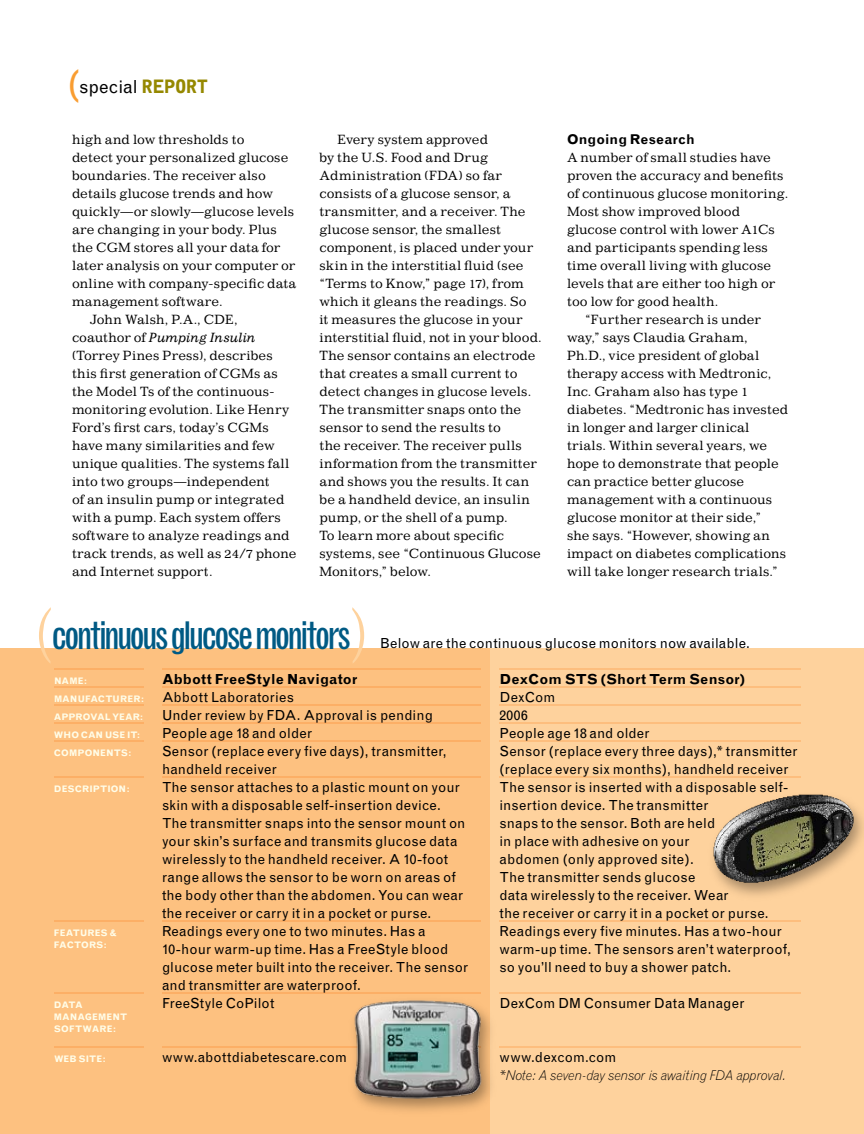
<style>
.page{position:relative;width:864px;height:1134px;background:#fff}
.page>*{position:absolute;margin:0;border:0;box-sizing:border-box;transform-origin:0 0}
.t1{font:condensed 37.5px "Grotesque";letter-spacing:-.08em;color:#005a84}
.t2{font:18px "Grotesque";color:#000}
.t3{font:13.8px/18px "Grotesque";letter-spacing:.01em;color:#000}
.t4{font:700 13.8px "Grotesque";color:#000}
.t5{font:italic 300 13.5px "Grotesque";letter-spacing:-.025em;color:#000}
.t6{font:700 13.5px "Grotesque";color:#000}
.t7{font:12.75px/18px "Impressum";letter-spacing:.005em;color:#000}
.t8{font:italic 12.75px "Impressum";letter-spacing:.005em;color:#000}
.t9{font:700 9px/18px "Grotesque";letter-spacing:.01em;color:#fffde8}
.s1{font-size:36px;color:#f99d31}
.s2{font-weight:900;color:#958800}
.s3{font-style:normal}
.s4{font-weight:300;font-size:63px;color:#fed29d}
</style>
<div class="page">
<div style="left:490px;top:648px;width:374px;height:486px;background:#fed29d"></div>
<div style="left:0;top:648px;width:490px;height:486px;background:#fdc180"></div>
<hr style="left:54px;top:1047px;width:810px;height:1px;background:#fed29d">
<hr style="left:54px;top:993px;width:810px;height:1px;background:#fed29d">
<hr style="left:54px;top:669px;width:810px;height:1px;background:#fed29d">
<hr style="left:54px;top:687px;width:810px;height:1px;background:#fed29d">
<hr style="left:54px;top:705px;width:810px;height:1px;background:#fed29d">
<hr style="left:54px;top:723px;width:810px;height:1px;background:#fed29d">
<hr style="left:54px;top:741px;width:810px;height:1px;background:#fed29d">
<hr style="left:54px;top:777px;width:810px;height:1px;background:#fed29d">
<hr style="left:54px;top:921px;width:810px;height:1px;background:#fed29d">
<div style="left:144px;top:648px;width:18px;height:486px;background:#fdc180"></div>
<div style="left:482px;top:648px;width:8px;height:486px;background:#fdc180"></div>
<div style="left:705px;top:788px;width:159px;height:116px;background:#000;opacity:.35"></div>
<img style="left:706px;top:793px;width:150px;height:93px">
<div style="left:346px;top:994px;width:152px;height:125px;background:#fdc180"></div>
<img style="left:336px;top:992px;width:162px;height:124px">
<h2 class="t2" style="left:68px;top:76px;width:142px"><span class="s1">(</span>special <span class="s2">REPORT</span></h2>
<p class="t7" style="left:72px;top:130px;width:174px">high and low thresholds to</p>
<p class="t7" style="left:72px;top:148px;width:218px">detect your personalized glucose</p>
<p class="t7" style="left:72px;top:166px;width:195px">boundaries. The receiver also</p>
<p class="t7" style="left:72px;top:184px;width:203px">details glucose trends and how</p>
<p class="t7" style="left:72px;top:202px;width:224px">quickly—or slowly—glucose levels</p>
<p class="t7" style="left:72px;top:220px;width:206px">are changing in your body. Plus</p>
<p class="t7" style="left:72px;top:238px;width:210px">the CGM stores all your data for</p>
<p class="t7" style="left:72px;top:256px;width:225px">later analysis on your computer or</p>
<p class="t7" style="left:72px;top:274px;width:226px">online with company-specific data</p>
<p class="t7" style="left:72px;top:292px;width:152px">management software.</p>
<p class="t7" style="left:90px;top:310px;width:149px">John Walsh, P.A., CDE,</p>
<p class="t8" style="left:72px;top:330px;width:185px"><span class="s3">coauthor of</span> Pumping Insulin</p>
<p class="t7" style="left:72px;top:346px;width:202px">(Torrey Pines Press), describes</p>
<p class="t7" style="left:72px;top:364px;width:208px">this first generation of CGMs as</p>
<p class="t7" style="left:72px;top:382px;width:204px">the Model Ts of the continuous-</p>
<p class="t7" style="left:72px;top:400px;width:219px">monitoring evolution. Like Henry</p>
<p class="t7" style="left:72px;top:418px;width:198px">Ford’s first cars, today’s CGMs</p>
<p class="t7" style="left:72px;top:436px;width:204px">have many similarities and few</p>
<p class="t7" style="left:72px;top:454px;width:219px">unique qualities. The systems fall</p>
<p class="t7" style="left:72px;top:472px;width:199px">into two groups—independent</p>
<p class="t7" style="left:72px;top:490px;width:214px">of an insulin pump or integrated</p>
<p class="t7" style="left:72px;top:508px;width:210px">with a pump. Each system offers</p>
<p class="t7" style="left:72px;top:526px;width:219px">software to analyze readings and</p>
<p class="t7" style="left:72px;top:544px;width:226px">track trends, as well as 24/7 phone</p>
<p class="t7" style="left:72px;top:562px;width:142px">and Internet support.</p>
<p class="t7" style="left:320px;top:130px;width:224px;text-indent:18px">Every system approved<br>by the U.S. Food and Drug<br>Administration (FDA) so far consists of a glucose sensor, a transmitter, and a receiver. The glucose sensor, the smallest component, is placed under your skin in the interstitial fluid (see “Terms to Know,” page 17), from which it gleans the readings. So<br>it measures the glucose in your interstitial fluid, not in your blood.<br>The sensor contains an electrode that creates a small current to detect changes in glucose levels.<br>The transmitter snaps onto the sensor to send the results to<br>the receiver. The receiver pulls information from the transmitter and shows you the results. It can be a handheld device, an insulin pump, or the shell of a pump.<br>To learn more about specific systems, see “Continuous Glucose<br>Monitors,” below.</p>
<p class="t6" style="left:567px;top:131px;width:129px">ONGOING RESEARCH</p>
<p class="t7" style="left:567px;top:148px;width:206px">A number of small studies have</p>
<p class="t7" style="left:567px;top:166px;width:218px">proven the accuracy and benefits</p>
<p class="t7" style="left:567px;top:184px;width:223px">of continuous glucose monitoring.</p>
<p class="t7" style="left:567px;top:202px;width:175px">Most show improved blood</p>
<p class="t7" style="left:567px;top:220px;width:210px">glucose control with lower A1Cs</p>
<p class="t7" style="left:567px;top:238px;width:203px">and participants spending less</p>
<p class="t7" style="left:567px;top:256px;width:206px">time overall living with glucose</p>
<p class="t7" style="left:567px;top:274px;width:210px">levels that are either too high or</p>
<p class="t7" style="left:567px;top:292px;width:153px">too low for good health.</p>
<p class="t7" style="left:585px;top:310px;width:177px">“Further research is under</p>
<p class="t7" style="left:567px;top:328px;width:182px">way,” says Claudia Graham,</p>
<p class="t7" style="left:567px;top:346px;width:194px">Ph.D., vice president of global</p>
<p class="t7" style="left:567px;top:364px;width:206px">therapy access with Medtronic,</p>
<p class="t7" style="left:567px;top:382px;width:183px">Inc. Graham also has type 1</p>
<p class="t7" style="left:567px;top:400px;width:223px">diabetes. “Medtronic has invested</p>
<p class="t7" style="left:567px;top:418px;width:184px">in longer and larger clinical</p>
<p class="t7" style="left:567px;top:436px;width:202px">trials. Within several years, we</p>
<p class="t7" style="left:567px;top:454px;width:213px">hope to demonstrate that people</p>
<p class="t7" style="left:567px;top:472px;width:179px">can practice better glucose</p>
<p class="t7" style="left:567px;top:490px;width:207px">management with a continuous</p>
<p class="t7" style="left:567px;top:508px;width:196px">glucose monitor at their side,”</p>
<p class="t7" style="left:567px;top:526px;width:205px">she says. “However, showing an</p>
<p class="t7" style="left:567px;top:544px;width:221px">impact on diabetes complications</p>
<p class="t7" style="left:567px;top:562px;width:212px">will take longer research trials.”</p>
<h1 class="t1" style="left:36px;top:613px;width:333px"><span class="s4">(</span>continuous glucose monitors<span class="s4">)</span></h1>
<p class="t3" style="left:380px;top:634px;width:371px">Below are the continuous glucose monitors now available.</p>
<p class="t9" style="left:54px;top:672px;width:39px">NAME:<br>MANUFAC</p>
<p class="t9" style="left:54px;top:690px;width:92px;text-indent:51px">TURER:<br>APPROVAL YEAR:<br>WHO CAN USE IT:<br>COMPONENTS:</p>
<p class="t9" style="left:54px;top:780px;width:77px">DESCRIPTION:</p>
<p class="t9" style="left:54px;top:927px;width:64px;line-height:12px">FEATURES &amp;<br>FAC</p>
<p class="t9" style="left:74px;top:936px;width:34px">TORS:</p>
<p class="t9" style="left:54px;top:999px;width:75px;line-height:12px">DATA<br>MANAGEMENT<br>SOFTWARE:</p>
<p class="t9" style="left:54px;top:1050px;width:53px">WEB SITE:</p>
<p class="t4" style="left:162px;top:671px;width:197px">ABBOTT FREESTYLE N AVIGATOR</p>
<p class="t3" style="left:162px;top:688px;width:308px">Abbott Laboratories<br>Under review by FDA. Approval is pending People age 18 and older<br>Sensor (replace every five days), transmitter, handheld receiver<br>The sensor attaches to a plastic mount on your skin with a disposable self-insertion device.<br>The transmitter snaps into the sensor mount on your skin’s surface and transmits glucose data wirelessly to the handheld receiver. A 10-foot range allows the sensor to be worn on areas of the body other than the abdomen. You can wear the receiver or carry it in a pocket or purse.<br>Readings every one to two minutes. Has a 10-hour warm-up time. Has a FreeStyle blood glucose meter built into the receiver. The sensor and transmitter are waterproof.<br>FreeStyle CoPilot</p>
<p class="t3" style="left:162px;top:1048px;width:186px">www.abottdiabetescare.com</p>
<p class="t4" style="left:499px;top:671px;width:77px">DEXCOM STS</p>
<p class="t4" style="left:601px;top:671px;width:146px">(SHORT TERM SENSOR)</p>
<p class="t3" style="left:500px;top:688px;width:300px">DexCom<br>2006<br>People age 18 and older<br>Sensor (replace every three days),* transmitter (replace every six months), handheld receiver The sensor is inserted with a disposable self&shy;insertion device. The transmitter<br>snaps to the sensor. Both are held<br>in place with adhesive on your<br>abdomen (only approved site).<br>The transmitter sends glucose<br>data wirelessly to the receiver. Wear<br>the receiver or carry it in a pocket or purse.<br>Readings every five minutes. Has a two-hour warm-up time. The sensors aren’t waterproof, so you’ll need to buy a shower patch.</p>
<p class="t3" style="left:500px;top:994px;width:247px">DexCom DM Consumer Data Manager</p>
<p class="t3" style="left:500px;top:1048px;width:118px">www.dexcom.com</p>
<p class="t5" style="left:500px;top:1067px;width:288px">*Note: A seven-day sensor is awaiting FDA approval.</p>
</div>
